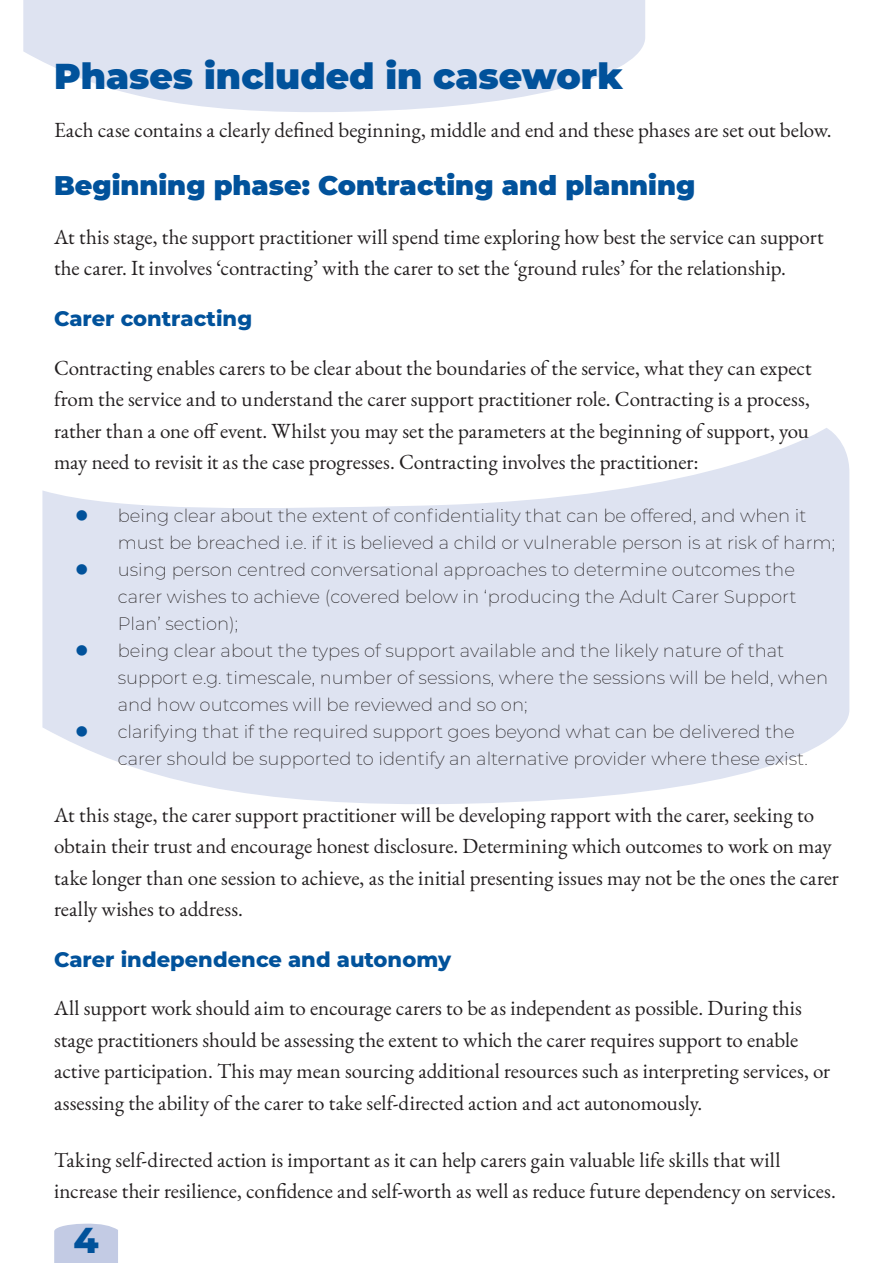
<style>
.page{position:relative;width:893px;height:1263px;background:#fff}
.page>*{position:absolute;margin:0;border:0;box-sizing:border-box;transform-origin:0 0}
.Heading{font:900 36px "Montserrat";color:#01529b}
.t1{font:800 36px "Montserrat";color:#01529b}
.inset_Heading{font:900 27px "Montserrat";color:#01529b}
.t2{font:21px/31.5px "EB Garamond";color:#231f20}
.inset_Subheading{font:800 21px "Montserrat";color:#01529b}
.t3{font:200 18px/27px "Montserrat";color:#231f20}
</style>
<div class="page">
<svg style="left:23px;top:0;width:622px;height:112px;background:#e2e7f2"></svg>
<svg style="left:42px;top:428px;width:807px;height:376px;fill:#dee3f1"></svg>
<svg style="left:54px;top:1223px;width:64px;height:40px;background:#c6cee5"></svg>
<svg style="left:77px;top:510px;width:10px;height:10px"></svg>
<svg style="left:77px;top:564px;width:10px;height:10px"></svg>
<svg style="left:77px;top:645px;width:10px;height:10px"></svg>
<svg style="left:77px;top:726px;width:10px;height:10px"></svg>
<p class="Heading" style="left:54px;top:49px;width:571px">Phases included in casework</p>
<p class="t2" style="left:54px;top:115px;width:779px">Each case contains a clearly defined beginning, middle and end and these phases are set out below.</p>
<p class="inset_Heading" style="left:54px;top:165px;width:643px">Beginning phase: Contracting and planning</p>
<p class="t2" style="left:54px;top:221px;width:771px">At this stage, the support practitioner will spend time exploring how best the service can support the carer. It involves ‘contracting’ with the carer to set the ‘ground rules’ for the relationship.</p>
<p class="inset_Subheading" style="left:54px;top:303px;width:200px">Carer contracting</p>
<p class="t2" style="left:54px;top:352px;width:759px">Contracting enables carers to be clear about the boundaries of the service, what they can expect from the service and to understand the carer support practitioner role. Contracting is a process, rather than a one off event. Whilst you may set the parameters at the beginning of support, you may need to revisit it as the case progresses. Contracting involves the practitioner:</p>
<p class="t3" style="left:118px;top:501px;width:719px">being clear about the extent of confidentiality that can be offered, and when it must be breached i.e. if it is believed a child or vulnerable person is at risk of harm;</p>
<p class="t3" style="left:118px;top:555px;width:680px;text-align:justify">using person centred conversational approaches to determine outcomes the carer wishes to achieve (covered below in ‘producing the Adult Carer Support Plan’ section);</p>
<p class="t3" style="left:118px;top:636px;width:712px">being clear about the types of support available and the likely nature of that support e.g. timescale, number of sessions, where the sessions will be held, when and how outcomes will be reviewed and so on;</p>
<p class="t3" style="left:118px;top:717px;width:692px">clarifying that if the required support goes beyond what can be delivered the carer should be supported to identify an alternative provider where these exist.</p>
<p class="t2" style="left:54px;top:799px;width:786px">At this stage, the carer support practitioner will be developing rapport with the carer, seeking to obtain their trust and encourage honest disclosure. Determining which outcomes to work on may take longer than one session to achieve, as the initial presenting issues may not be the ones the carer really wishes to address.</p>
<p class="inset_Subheading" style="left:54px;top:944px;width:399px">Carer independence and autonomy</p>
<p class="t2" style="left:54px;top:993px;width:778px">All support work should aim to encourage carers to be as independent as possible. During this stage practitioners should be assessing the extent to which the carer requires support to enable active participation. This may mean sourcing additional resources such as interpreting services, or assessing the ability of the carer to take self-directed action and act autonomously.</p>
<p class="t2" style="left:54px;top:1144px;width:783px">Taking self-directed action is important as it can help carers gain valuable life skills that will increase their resilience, confidence and self-worth as well as reduce future dependency on services.</p>
<h1 class="t1" style="left:74px;top:1214px;width:27px">4</h1>
</div>
